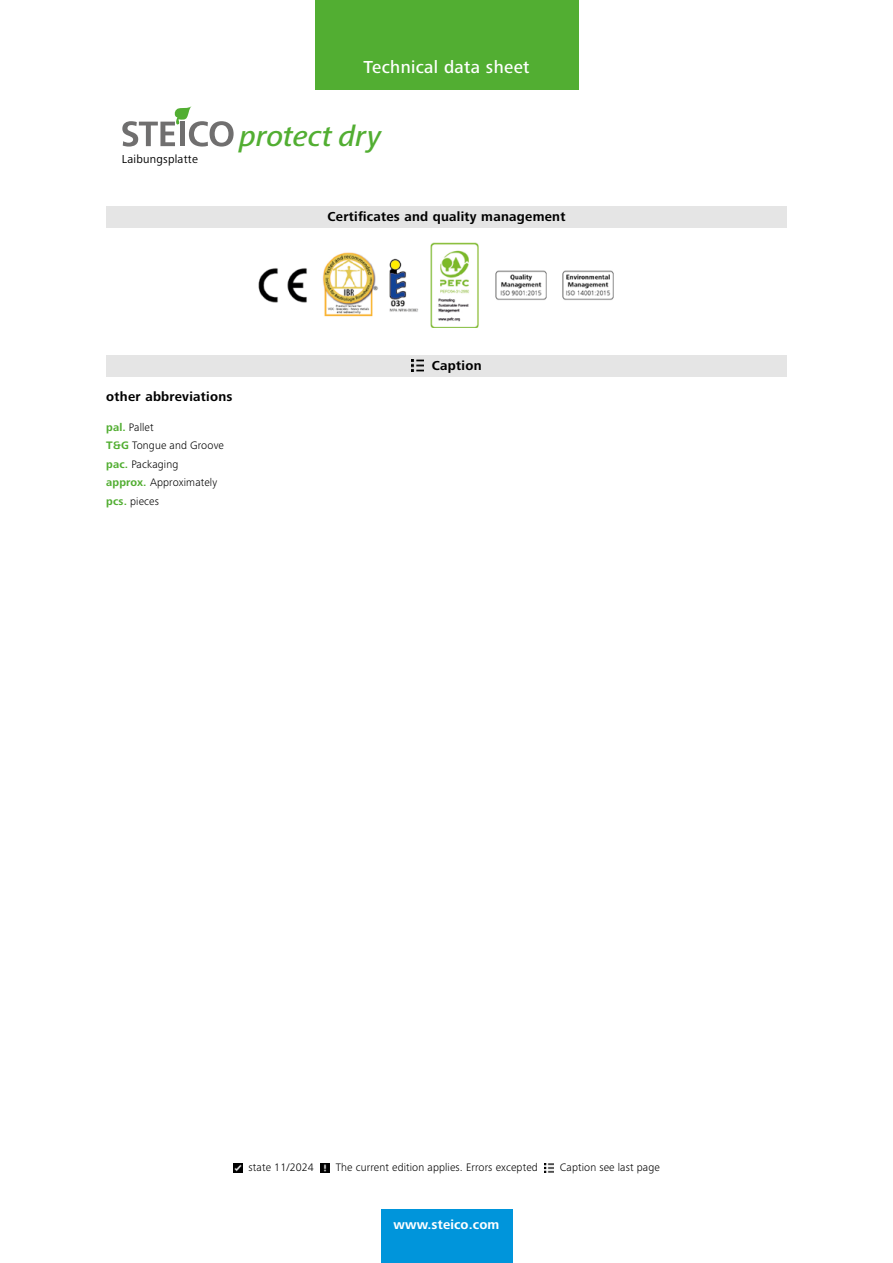
<style>
.page{position:relative;width:893px;height:1263px;background:#fff}
.page>*{position:absolute;margin:0;border:0;box-sizing:border-box;transform-origin:0 0}
.t1{font:italic 500 29.7px "Frutiger Next LTW1 G";color:#52ae32}
.t2{font:500 18px "Frutiger Next LTW1 G";letter-spacing:.02em;color:#fff}
.t3{font:700 13.5px "Frutiger Next LTW1 G";letter-spacing:.02em;color:#000}
.t4{font:700 13.5px "Frutiger Next LTW1 G";letter-spacing:.01em;color:#fff}
.t5{font:12px "Frutiger Next LTW1 G";letter-spacing:.02em;color:#000}
.t6{font:300 11.25px/18.5px "Frutiger Next LTW1 G";letter-spacing:.01em;color:#000}
.s1{font-weight:700;color:#52ae32}
</style>
<div class="page">
<svg style="left:122px;top:106px;width:112px;height:41px"></svg>
<div style="left:106px;top:206px;width:681px;height:21px;background:#e5e5e5"></div>
<img style="left:258px;top:242px;width:356px;height:85px">
<div style="left:106px;top:355px;width:681px;height:22px;background:#e5e5e5"></div>
<svg style="left:411px;top:360px;width:12px;height:12px"></svg>
<div style="left:315px;top:0;width:263px;height:89px;background:#52ae32"></div>
<div style="left:381px;top:1210px;width:131px;height:53px;background:#0095db"></div>
<svg style="left:233px;top:1163px;width:9px;height:9px"></svg>
<svg style="left:320px;top:1163px;width:10px;height:9px"></svg>
<svg style="left:544px;top:1163px;width:10px;height:9px"></svg>
<p class="t5" style="left:122px;top:152px;width:78px">Laibungsplatte</p>
<h2 class="t2" style="left:363px;top:56px;width:168px">Technical data sheet</h2>
<h1 class="t1" style="left:239px;top:119px;width:143px">protect dry</h1>
<p class="t3" style="left:327px;top:209px;width:240px">Certificates and quality management</p>
<p class="t3" style="left:432px;top:358px;width:51px">Caption</p>
<p class="t3" style="left:106px;top:389px;width:128px">other abbreviations</p>
<p class="t6" style="left:106px;top:418px;width:119px"><span class="s1">pal.</span> Pallet<br><span class="s1">T&amp;G</span> Tongue and Groove <span class="s1">pac.</span> Packaging<br><span class="s1">approx.</span> Approximately <span class="s1">pcs.</span> pieces</p>
<p class="t6" style="left:249px;top:1158px;width:67px">state 11/2024</p>
<p class="t6" style="left:336px;top:1158px;width:204px">The current edition applies. Errors excepted</p>
<p class="t6" style="left:560px;top:1158px;width:101px">Caption see last page</p>
<p class="t4" style="left:394px;top:1217px;width:107px">www.steico.com</p>
</div>
